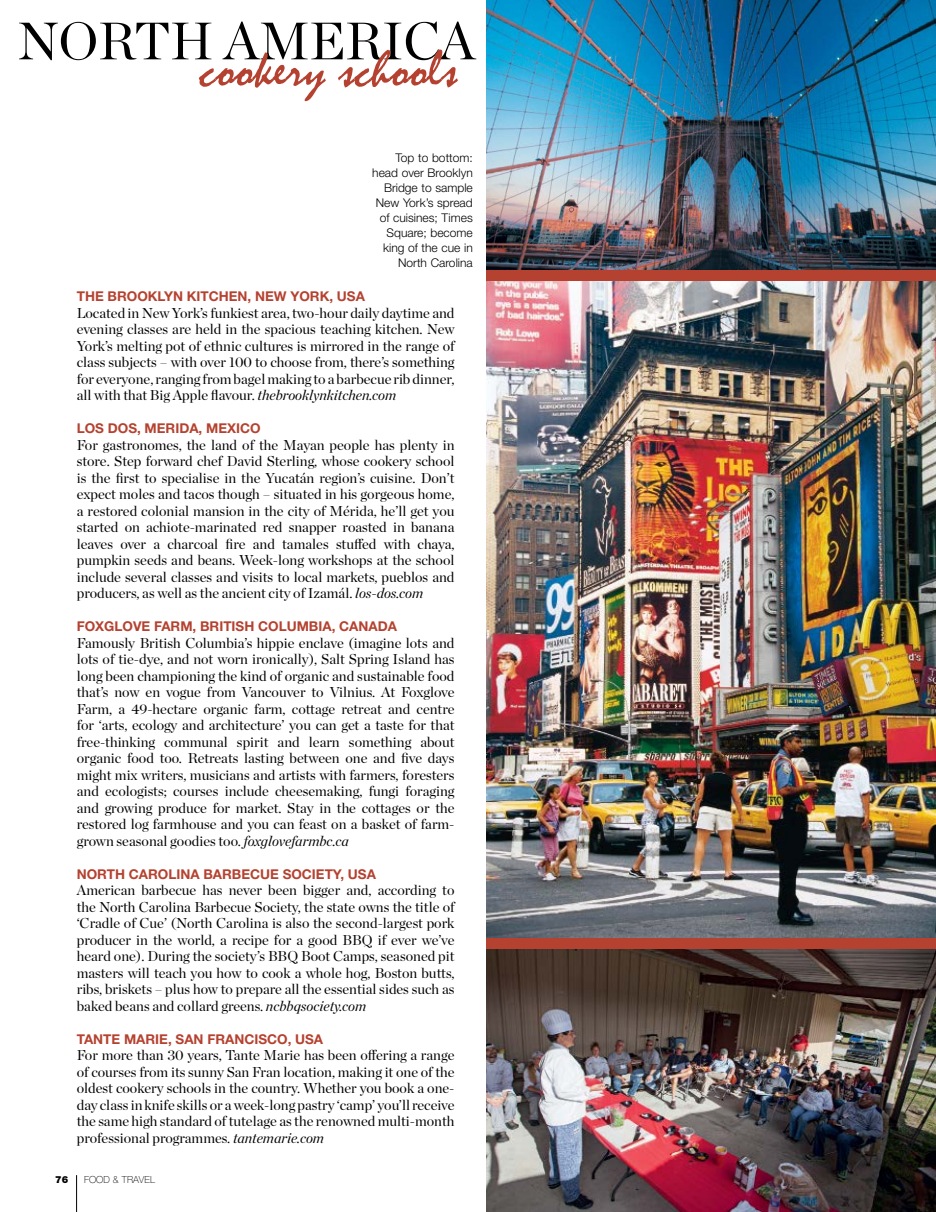
<style>
.page{position:relative;width:936px;height:1212px;background:#fff}
.page>*{position:absolute;margin:0;border:0;box-sizing:border-box;transform-origin:0 0}
.t1{font:52.65px "Mistral";color:#b54230}
.t2{font:52.5px "Chronicle Display";color:#000}
.t3{font:14.25px/16.5px "Chronicle Display";color:#000;text-align:justify}
.t4{font:700 13.5px "Helvetica Neue";color:#b54230}
.t5{font:300 12px/15px "Helvetica Neue";color:#000;text-align:right}
.t6{font:100 9.75px "Helvetica Neue";letter-spacing:.005em;color:#000}
.t7{font:900 9.75px "Helvetica Neue";color:#000}
.s1{font-style:italic}
</style>
<div class="page">
<hr style="left:76px;top:1175px;width:1px;height:37px;background:#000">
<img style="left:486px;top:949px;width:449px;height:263px">
<img style="left:486px;top:0;width:449px;height:938px">
<div style="left:486px;top:270px;width:449px;height:11px;background:#b54230"></div>
<div style="left:486px;top:938px;width:449px;height:11px;background:#b54230"></div>
<h2 class="t2" style="left:17px;top:1px;width:40px">NORTH</h2>
<h2 class="t2" style="left:224px;top:1px;width:38px">AMERICA</h2>
<h1 class="t1" style="left:200px;top:40px;width:259px">cookery schools</h1>
<p class="t5" style="left:372px;top:150px;width:102px">Top to bottom: head over Brooklyn<br>Bridge to sample<br>New York’s spread of cuisines; Times<br>Square; become king of the cue in<br>North Carolina</p>
<p class="t4" style="left:77px;top:288px;width:290px">THE BROOKLYN KITCHEN, NEW YORK, USA</p>
<p class="t3" style="left:77px;top:303px;width:380px">Located in New York’s funkiest area, two-hour daily daytime and evening classes are held in the spacious teaching kitchen. New York’s melting pot of ethnic cultures is mirrored in the range of class subjects – with over 100 to choose from, there’s something for everyone, ranging from bagel making to a barbecue rib dinner, all with that Big Apple flavour. <span class="s1">thebrooklynkitchen.com</span></p>
<p class="t4" style="left:77px;top:420px;width:185px">LOS DOS, MERIDA, MEXICO</p>
<p class="t3" style="left:77px;top:435px;width:379px">For gastronomes, the land of the Mayan people has plenty in store. Step forward chef David Sterling, whose cookery school is the first to specialise in the Yucatán region’s cuisine. Don’t expect moles and tacos though – situated in his gorgeous home, a restored colonial mansion in the city of Mérida, he’ll get you started on achiote-marinated red snapper roasted in banana leaves over a charcoal fire and tamales stuffed with chaya, pumpkin seeds and beans. Week-long workshops at the school include several classes and visits to local markets, pueblos and producers, as well as the ancient city of Izamál. <span class="s1">los-dos.com</span></p>
<p class="t4" style="left:77px;top:618px;width:322px">FOXGLOVE FARM, BRITISH COLUMB IA, CANADA</p>
<p class="t3" style="left:77px;top:633px;width:379px">Famously British Columbia’s hippie enclave (imagine lots and lots of tie-dye, and not worn ironically), Salt Spring Island has long been championing the kind of organic and sustainable food that’s now en vogue from Vancouver to Vilnius. At Foxglove Farm, a 49-hectare organic farm, cottage retreat and centre for ‘arts, ecology and architecture’ you can get a taste for that free-thinking communal spirit and learn something about organic food too. Retreats lasting between one and five days might mix writers, musicians and artists with farmers, foresters and ecologists; courses include cheesemaking, fungi foraging and growing produce for market. Stay in the cottages or the restored log farmhouse and you can feast on a basket of farm&shy;grown seasonal goodies too. <span class="s1">foxglovefarmbc.ca</span></p>
<p class="t4" style="left:77px;top:865px;width:301px">NORTH CAROLINA BARBECUE SOCIETY, USA</p>
<p class="t3" style="left:77px;top:881px;width:380px">American barbecue has never been bigger and, according to the North Carolina Barbecue Society, the state owns the title of ‘Cradle of Cue’ (North Carolina is also the second-largest pork producer in the world, a recipe for a good BBQ if ever we’ve heard one). During the society’s BBQ Boot Camps, seasoned pit masters will teach you how to cook a whole hog, Boston butts, ribs, briskets – plus how to prepare all the essential sides such as baked beans and collard greens. <span class="s1">ncbbqsociety.com</span></p>
<p class="t4" style="left:77px;top:1030px;width:239px">TANTE MARIE, SAN FRANCISCO, USA</p>
<p class="t3" style="left:77px;top:1046px;width:379px">For more than 30 years, Tante Marie has been offering a range of courses from its sunny San Fran location, making it one of the oldest cookery schools in the country. Whether you book a one&shy;day class in knife skills or a week-long pastry ‘camp’ you’ll receive the same high standard of tutelage as the renowned multi-month professional programmes. <span class="s1">tantemarie.com</span></p>
<p class="t7" style="left:55px;top:1173px;width:15px">76</p>
<p class="t6" style="left:84px;top:1174px;width:72px">FOOD &amp; TRAVEL</p>
</div>
